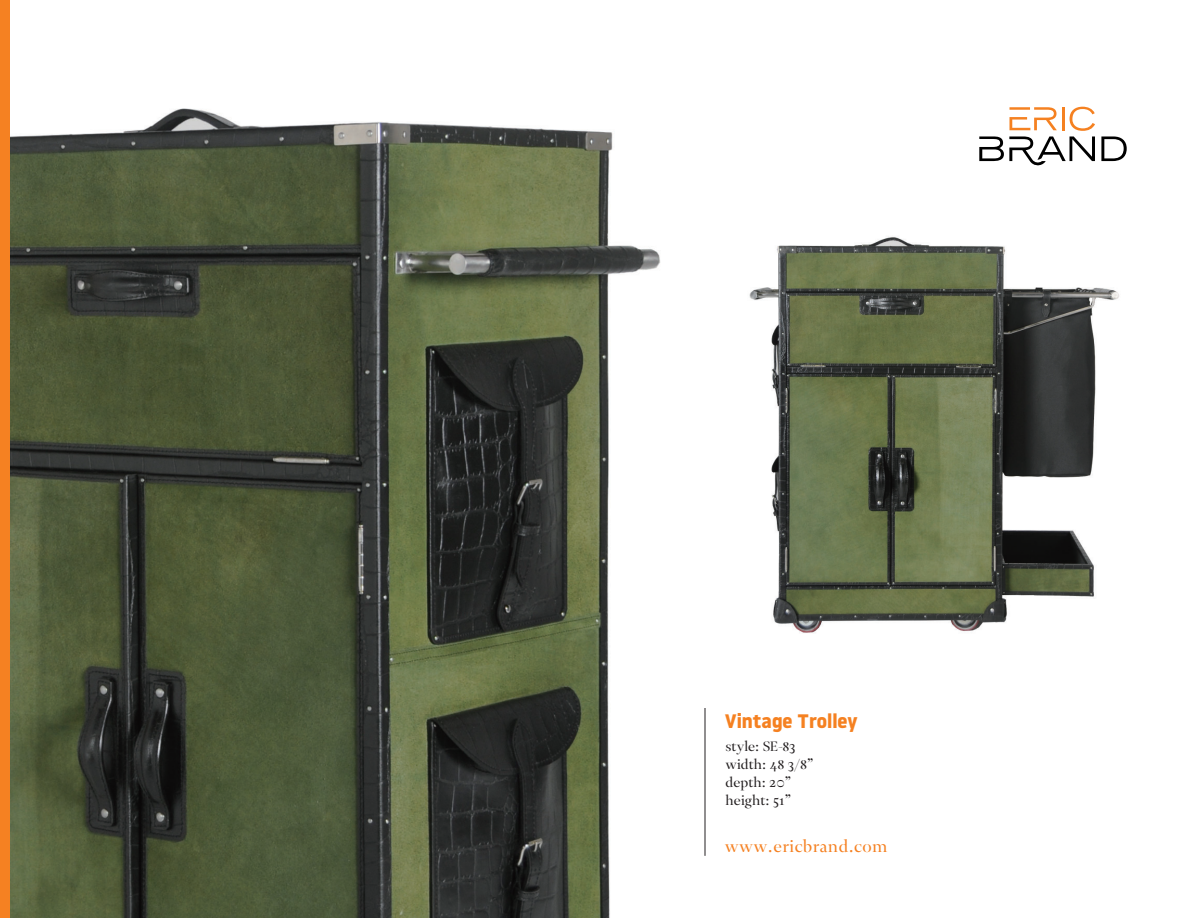
<style>
.page{position:relative;width:1188px;height:918px;background:#fff}
.page>*{position:absolute;margin:0;border:0;box-sizing:border-box;transform-origin:0 0}
.t1{font:700 19.5px "Noway";color:#f58121}
.t2{font:16.5px "Novela Display";letter-spacing:.025em;color:#f58122}
.t3{font:13.5px/18px "Novela Display";color:#231f20}
</style>
<div class="page">
<img style="left:9px;top:0;width:696px;height:918px">
<hr style="left:705px;top:708px;width:1px;height:148px;background:#231f20">
<svg style="left:979px;top:107px;width:116px;height:38px"></svg>
<svg style="left:1101px;top:136px;width:26px;height:9px"></svg>
<div style="left:0;top:0;width:9px;height:918px;background:#f58122"></div>
<img style="left:664px;top:145px;width:463px;height:563px">
<h1 class="t1" style="left:725px;top:713px;width:135px">Vintage Trolley</h1>
<p class="t3" style="left:726px;top:738px;width:90px">style: SE-83 width: 48 3/8” depth: 20” height: 51”</p>
<p class="t2" style="left:725px;top:839px;width:164px">www.ericbrand.com</p>
</div>
